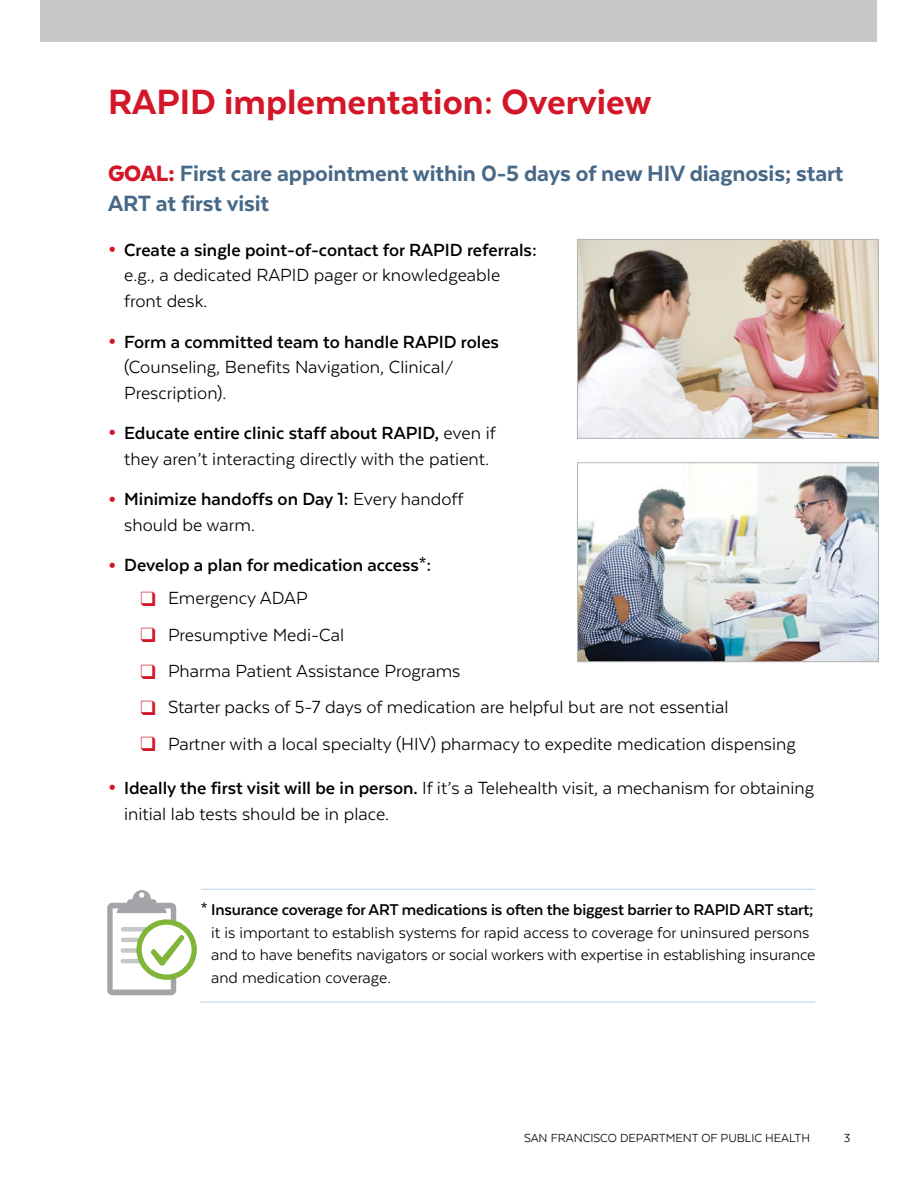
<style>
.page{position:relative;width:918px;height:1188px;background:#fff}
.page>*{position:absolute;margin:0;border:0;box-sizing:border-box;transform-origin:0 0}
.t1{font:800 40.5px "Texta";color:#d31729}
.t2{font:800 25.5px/30px "Texta";letter-spacing:-.005em;color:#476886}
.t3{font:20.25px/25.5px "Texta";color:#000}
.t4{font:700 20.25px "Texta";color:#000}
.t5{font:18px/22.5px "Texta";letter-spacing:-.005em;color:#000}
.t6{font:700 18px "Texta";letter-spacing:-.01em;color:#000}
.t7{font:13.5px "Texta";color:#000}
.s1{font-weight:900;color:#d31729}
.s2{font-weight:900;font-size:25.5px;color:#d31729}
.s3{font-weight:700}
.s4{font-weight:800}
.s5{font-size:15.75px}
.s6{color:#d31729}
</style>
<div class="page">
<div style="left:40px;top:0;width:838px;height:42px;background:#c7c8ca"></div>
<img style="left:579px;top:241px;width:298px;height:196px">
<div style="left:577px;top:239px;width:302px;height:200px;border:1px solid #b1b4b6"></div>
<img style="left:579px;top:464px;width:298px;height:196px">
<div style="left:577px;top:462px;width:302px;height:200px;border:1px solid #b1b4b6"></div>
<div style="left:136px;top:919px;width:61px;height:61px;background:#80b539;border-radius:50%"></div>
<svg style="left:142px;top:925px;width:50px;height:50px"></svg>
<svg style="left:107px;top:890px;width:78px;height:105px"></svg>
<hr style="left:201px;top:889px;width:614px;height:1px;background:#cce0f4">
<hr style="left:201px;top:1001px;width:614px;height:2px;background:#cce0f4">
<h1 class="t1" style="left:108px;top:81px;width:545px">RAPID implementation: Overview</h1>
<p class="t2" style="left:108px;top:158px;width:737px"><span class="s1">GOAL:</span> First care appointment within 0-5 days of new HIV diagnosis; start<br>ART at first visit</p>
<p class="t3" style="left:124px;top:237px;width:414px;text-indent:-16px"><span class="s2">•</span> <span class="s3">Create a single point-of-contact for RAPID referrals</span><span class="s4">: </span>e.g., a dedicated RAPID pager or knowledgeable front desk.</p>
<p class="t3" style="left:124px;top:329px;width:376px;text-indent:-16px"><span class="s2">•</span> <span class="s3">Form a committed team to handle RAPID roles </span>(Counseling, Benefits Navigation, Clinical<span class="s5">/<br></span>Prescription).</p>
<p class="t3" style="left:108px;top:420px;width:389px;text-align:center"><span class="s2">•</span> <span class="s3">Educate entire clinic staff about RAPID,</span> even if they aren’t interacting directly with the patient.</p>
<p class="t3" style="left:124px;top:486px;width:341px;text-indent:-16px"><span class="s2">•</span> <span class="s3">Minimize handoffs on Day 1</span><span class="s4">:</span> Every handoff should be warm.</p>
<p class="t4" style="left:108px;top:555px;width:325px"><span class="s2">•</span> Develop a plan for medication access*<span class="s4">:</span></p>
<p class="t3" style="left:140px;top:585px;width:169px"><span class="s6">❑</span> Emergency ADAP</p>
<p class="t3" style="left:140px;top:622px;width:205px"><span class="s6">❑</span> Presumptive Medi-Cal</p>
<p class="t3" style="left:140px;top:658px;width:322px"><span class="s6">❑</span> Pharma Patient Assistance Programs</p>
<p class="t3" style="left:140px;top:694px;width:590px"><span class="s6">❑</span> Starter packs of 5-7 days of medication are helpful but are not essential</p>
<p class="t3" style="left:140px;top:731px;width:657px"><span class="s6">❑</span> Partner with a local specialty (HIV) pharmacy to expedite medication dispensing</p>
<p class="t3" style="left:124px;top:775px;width:691px;text-indent:-16px"><span class="s2">•</span> <span class="s3">Ideally the first visit will be in person.</span> If it’s a Telehealth visit, a mechanism for obtaining initial lab tests should be in place.</p>
<p class="t6" style="left:201px;top:900px;width:614px">* Insurance coverage for ART medications is often the biggest barrier to RAPID ART start;</p>
<p class="t5" style="left:211px;top:921px;width:606px">it is important to establish systems for rapid access to coverage for uninsured persons and to have benefits navigators or social workers with expertise in establishing insurance and medication coverage.</p>
<p class="t7" style="left:524px;top:1131px;width:287px">SAN FRANCISCO DEPARTMENT OF PUBLIC HEALTH</p>
<p class="t7" style="left:844px;top:1131px;width:8px">3</p>
</div>
